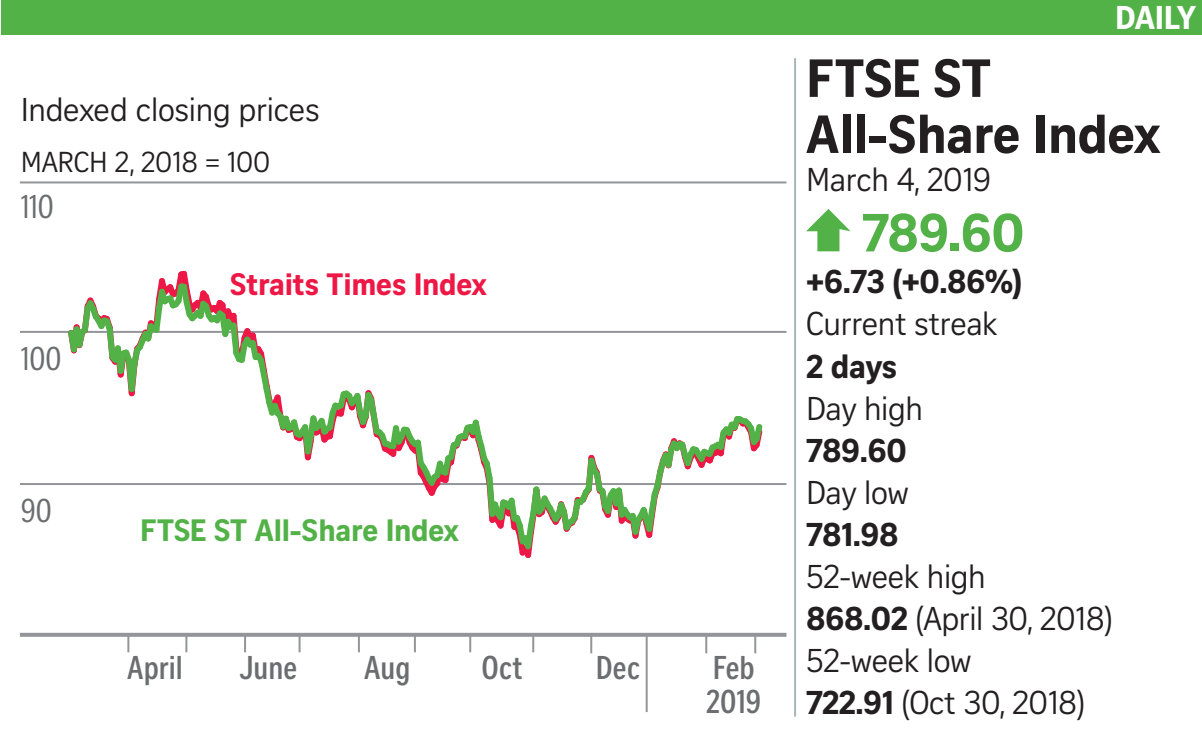
<style>
.page{position:relative;width:1202px;height:749px;background:#fff}
.page>*{position:absolute;margin:0;border:0;box-sizing:border-box;transform-origin:0 0}
.t1{font:700 52px/56px "Curator Serp Text";letter-spacing:-.01em;color:#231f20}
.t2{font:700 52px "Curator Serp Text";color:#52b147}
.t3{font:32px/42px "Curator Serp Text";letter-spacing:-.015em;color:#231f20}
.t4{font:700 32px "Curator Serp Text";letter-spacing:-.015em;color:#231f20}
.t5{font:700 32px/34px "Curator Head Cond ST Semi";color:#6c6d70}
.t6{font:32px "Curator Head Cond ST Regular";color:#6c6d70}
.t7{font:700 32px "Curator Serp Text";letter-spacing:-.02em;color:#fff}
.t8{font:30px "Curator Head ST Bold";letter-spacing:-.01em;color:#52b147}
.t9{font:30px "Curator Head ST Bold";letter-spacing:-.01em;color:#ed1845}
.t10{font:28px "Curator Serp Text";letter-spacing:-.01em;color:#231f20}
.s1{font-weight:700}
</style>
<div class="page">
<div style="left:1px;top:0;width:1201px;height:34px;background:#52b147"></div>
<svg style="left:806px;top:209px;width:44px;height:42px"></svg>
<hr style="left:794px;top:58px;width:2px;height:658px;background:#a8b7b6">
<svg style="left:20px;top:632px;width:766px;height:4px;background:#a9aaad"></svg>
<hr style="left:20px;top:331px;width:766px;height:2px;background:#939598">
<hr style="left:20px;top:181px;width:766px;height:2px;background:#939598">
<hr style="left:20px;top:483px;width:766px;height:2px;background:#939598">
<hr style="left:646px;top:634px;width:2px;height:77px;background:#939598">
<svg style="left:127px;top:634px;width:2px;height:18px"></svg>
<svg style="left:185px;top:634px;width:2px;height:18px"></svg>
<svg style="left:244px;top:634px;width:2px;height:18px"></svg>
<svg style="left:299px;top:634px;width:2px;height:18px"></svg>
<svg style="left:358px;top:634px;width:2px;height:18px"></svg>
<svg style="left:414px;top:634px;width:2px;height:18px"></svg>
<svg style="left:469px;top:634px;width:2px;height:18px"></svg>
<svg style="left:532px;top:634px;width:2px;height:18px"></svg>
<svg style="left:590px;top:635px;width:2px;height:18px"></svg>
<svg style="left:705px;top:635px;width:2px;height:18px"></svg>
<svg style="left:754px;top:635px;width:2px;height:18px"></svg>
<svg style="left:64px;top:270px;width:702px;height:288px"></svg>
<p class="t3" style="left:21px;top:89px;width:300px">Indexed closing prices</p>
<p class="t10" style="left:21px;top:146px;width:251px">MARCH 2, 2018 = 100</p>
<p class="t6" style="left:21px;top:189px;width:34px">110</p>
<p class="t6" style="left:21px;top:341px;width:42px">100</p>
<p class="t6" style="left:21px;top:493px;width:32px">90</p>
<p class="t9" style="left:230px;top:265px;width:258px">Straits Times Index</p>
<p class="t8" style="left:140px;top:512px;width:321px">FTSE ST All-Share Index</p>
<p class="t5" style="left:127px;top:651px;width:57px">April</p>
<p class="t5" style="left:240px;top:651px;width:59px">June</p>
<p class="t5" style="left:364px;top:651px;width:48px">Aug</p>
<p class="t5" style="left:481px;top:651px;width:43px">Oct</p>
<p class="t5" style="left:596px;top:651px;width:46px">Dec</p>
<p class="t5" style="left:706px;top:651px;width:56px">Feb<br>2019</p>
<p class="t7" style="left:1115px;top:-2px;width:82px">DAILY</p>
<h1 class="t1" style="left:806px;top:50px;width:356px">FTSE ST<br>All-Share Index</h1>
<p class="t3" style="left:806px;top:159px;width:187px">March 4, 2019</p>
<h1 class="t2" style="left:862px;top:201px;width:164px">789.60</h1>
<p class="t4" style="left:806px;top:262px;width:218px">+6.73 (+0.86%)</p>
<p class="t3" style="left:806px;top:303px;width:193px">Current streak</p>
<p class="t4" style="left:806px;top:346px;width:92px">2 days</p>
<p class="t3" style="left:806px;top:387px;width:118px">Day high</p>
<p class="t4" style="left:806px;top:430px;width:102px">789.60</p>
<p class="t3" style="left:806px;top:471px;width:104px">Day low</p>
<p class="t4" style="left:806px;top:514px;width:94px">781.98</p>
<p class="t3" style="left:806px;top:555px;width:308px">52-week high<br><span class="s1">868.02</span> (April 30, 2018)<br>52-week low<br><span class="s1">722.91</span> (Oct 30, 2018)</p>
</div>
